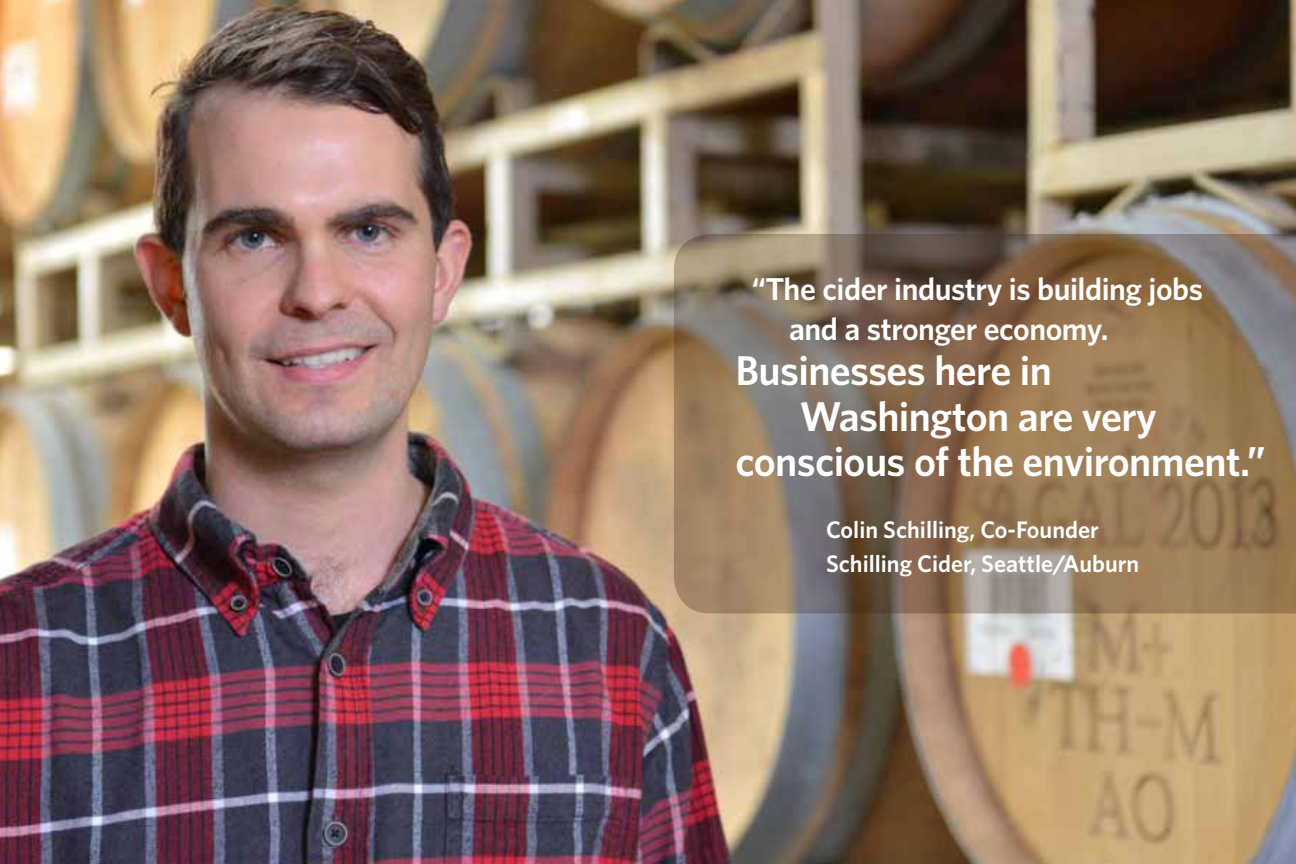
<style>
.page{position:relative;width:1296px;height:864px;background:#fff}
.page>*{position:absolute;margin:0;border:0;box-sizing:border-box;transform-origin:0 0}
.t1{font:600 41.8px "Whitney";letter-spacing:-.015em;color:#fff}
.t2{font:600 31.6px/40.2px "Whitney";letter-spacing:-.015em;color:#fff}
.t3{font:600 24px/34px "Whitney";color:#fff}
</style>
<div class="page">
<img style="left:0;top:0;width:1296px;height:864px">
<svg style="left:674px;top:234px;width:622px;height:379px;background:#8c735a"></svg>
<p class="t2" style="left:789px;top:269px;width:416px;text-indent:-37px">“The cider industry is building jobs and a stronger economy.</p>
<p class="t1" style="left:735px;top:345px;width:318px">Businesses here in</p>
<p class="t1" style="left:800px;top:391px;width:359px">Washington are very</p>
<p class="t1" style="left:736px;top:436px;width:532px">conscious of the environment.”</p>
<p class="t3" style="left:826px;top:512px;width:315px">Colin Schilling, Co-Founder<br>Schilling Cider, Seattle/Auburn</p>
</div>
